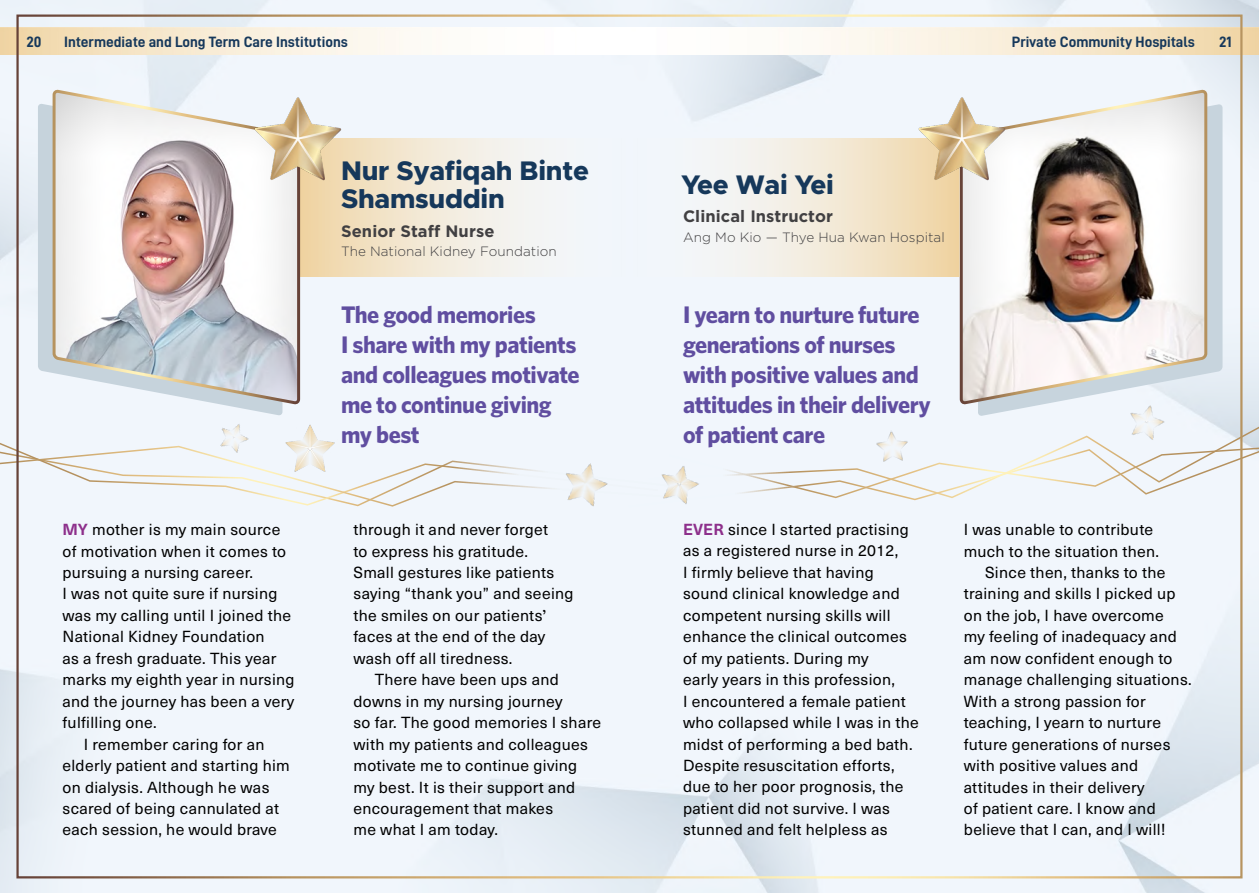
<style>
.page{position:relative;width:1259px;height:893px;background:#fff}
.page>*{position:absolute;margin:0;border:0;box-sizing:border-box;transform-origin:0 0}
.t1{font:800 27px/28.5px "Metropolis";letter-spacing:-.01em;color:#16385b}
.t2{font:700 24px/30px "Whitney";letter-spacing:-.02em;color:#604ea0}
.t3{font:700 16.5px "Gotham";letter-spacing:.005em;color:#414042}
.t4{font:15.75px/21.5px "Neue Haas Unica W1 G";letter-spacing:.02em;color:#000}
.t5{font:15px "D DIN Bold";color:#16385b}
.t6{font:300 13.5px "Gotham";letter-spacing:.005em;color:#414042}
.s1{font-weight:700;color:#8d2f8b}
.s2{font-family:"Brandon Grotesque";font-weight:700}
</style>
<div class="page">
<svg style="left:659px;top:415px;width:600px;height:20px"></svg>
<div style="left:627px;top:435px;width:632px;height:73px;background:#f1f6fc"></div>
<div style="left:0;top:409px;width:659px;height:35px;background:#f1f6fc"></div>
<svg style="left:0;top:444px;width:1259px;height:63px"></svg>
<svg style="left:978px;top:104px;width:244px;height:312px;fill:#c7d4dd"></svg>
<img style="left:0;top:28px;width:1259px;height:27px">
<img style="left:958px;top:87px;width:250px;height:320px">
<img style="left:915px;top:95px;width:94px;height:86px">
<svg style="left:38px;top:103px;width:244px;height:313px;fill:#c6d3dc"></svg>
<svg style="left:51px;top:87px;width:251px;height:320px"></svg>
<img style="left:252px;top:95px;width:94px;height:86px">
<img style="left:874px;top:429px;width:37px;height:35px">
<img style="left:654px;top:459px;width:51px;height:48px">
<img style="left:282px;top:421px;width:56px;height:51px">
<img style="left:214px;top:418px;width:40px;height:39px">
<img style="left:556px;top:456px;width:59px;height:57px">
<img style="left:1123px;top:400px;width:46px;height:44px">
<p class="t5" style="left:27px;top:33px;width:17px">20</p>
<p class="t5" style="left:1219px;top:33px;width:14px">21</p>
<p class="t5" style="left:64px;top:33px;width:285px">Intermediate and Long Term Care Institutions</p>
<p class="t5" style="left:1012px;top:33px;width:184px">Private Community Hospitals</p>
<p class="t4" style="left:63px;top:518px;width:219px"><span class="s1">MY</span> mother is my main source</p>
<p class="t4" style="left:63px;top:539px;width:225px">of motivation when it comes to</p>
<p class="t4" style="left:63px;top:561px;width:192px">pursuing a nursing career.</p>
<p class="t4" style="left:63px;top:582px;width:216px">I was not quite sure if nursing</p>
<p class="t4" style="left:63px;top:604px;width:230px">was my calling until I joined the</p>
<p class="t4" style="left:63px;top:625px;width:204px">National Kidney Foundation</p>
<p class="t4" style="left:63px;top:647px;width:215px">as a fresh graduate. This year</p>
<p class="t4" style="left:63px;top:668px;width:233px">marks my eighth year in nursing</p>
<p class="t4" style="left:63px;top:689px;width:233px">and the journey has been a very</p>
<p class="t4" style="left:63px;top:711px;width:96px">fulfilling one.</p>
<p class="t4" style="left:84px;top:732px;width:182px">I remember caring for an</p>
<p class="t4" style="left:63px;top:754px;width:229px">elderly patient and starting him</p>
<p class="t4" style="left:63px;top:775px;width:208px">on dialysis. Although he was</p>
<p class="t4" style="left:63px;top:797px;width:218px">scared of being cannulated at</p>
<p class="t4" style="left:63px;top:818px;width:216px">each session, he would brave</p>
<h1 class="t1" style="left:341px;top:156px;width:249px">Nur Syafiqah Binte<br>Shamsuddin</h1>
<p class="t3" style="left:341px;top:220px;width:155px">Senior Staff Nurse</p>
<p class="t6" style="left:341px;top:243px;width:217px">The National Kidney Foundation</p>
<h2 class="t2" style="left:341px;top:299px;width:240px">The good memories<br>I share with my patients and colleagues motivate me to continue giving my best</h2>
<p class="t4" style="left:353px;top:518px;width:222px">through it and never forget<br>to express his gratitude.<br>Small gestures like patients saying “thank you” and seeing the smiles on our patients<span class="s2">’ </span>faces at the end of the day wash off all tiredness.</p>
<p class="t4" style="left:353px;top:668px;width:249px;text-indent:21px">There have been ups and downs in my nursing journey<br>so far. The good memories I share with my patients and colleagues motivate me to continue giving my best. It is their support and encouragement that makes<br>me what I am today.</p>
<h1 class="t1" style="left:681px;top:171px;width:154px">Yee Wai Yei</h1>
<p class="t3" style="left:683px;top:206px;width:151px">Clinical Instructor</p>
<p class="t6" style="left:683px;top:229px;width:263px">Ang Mo Kio — Thye Hua Kwan Hospital</p>
<h2 class="t2" style="left:683px;top:299px;width:249px">I yearn to nurture future generations of nurses with positive values and attitudes in their delivery of patient care</h2>
<p class="t4" style="left:683px;top:518px;width:237px"><span class="s1">EVER</span> since I started practising as a registered nurse in 2012,<br>I firmly believe that having sound clinical knowledge and competent nursing skills will enhance the clinical outcomes of my patients. During my<br>early years in this profession,<br>I encountered a female patient who collapsed while I was in the midst of performing a bed bath.<br>Despite resuscitation efforts, due to her poor prognosis, the patient did not survive. I was stunned and felt helpless as</p>
<p class="t4" style="left:963px;top:518px;width:191px">I was unable to contribute</p>
<p class="t4" style="left:963px;top:539px;width:197px">much to the situation then.</p>
<p class="t4" style="left:985px;top:561px;width:182px">Since then, thanks to the</p>
<p class="t4" style="left:963px;top:582px;width:213px">training and skills I picked up</p>
<p class="t4" style="left:963px;top:604px;width:202px">on the job, I have overcome</p>
<p class="t4" style="left:963px;top:625px;width:215px">my feeling of inadequacy and</p>
<p class="t4" style="left:963px;top:647px;width:210px">am now confident enough to</p>
<p class="t4" style="left:963px;top:668px;width:229px">manage challenging situations.</p>
<p class="t4" style="left:963px;top:689px;width:183px">With a strong passion for</p>
<p class="t4" style="left:963px;top:711px;width:199px">teaching, I yearn to nurture</p>
<p class="t4" style="left:963px;top:732px;width:208px">future generations of nurses</p>
<p class="t4" style="left:963px;top:754px;width:176px">with positive values and</p>
<p class="t4" style="left:963px;top:775px;width:182px">attitudes in their delivery</p>
<p class="t4" style="left:963px;top:797px;width:193px">of patient care. I know and</p>
<p class="t4" style="left:963px;top:818px;width:203px">believe that I can, and I will!</p>
</div>
